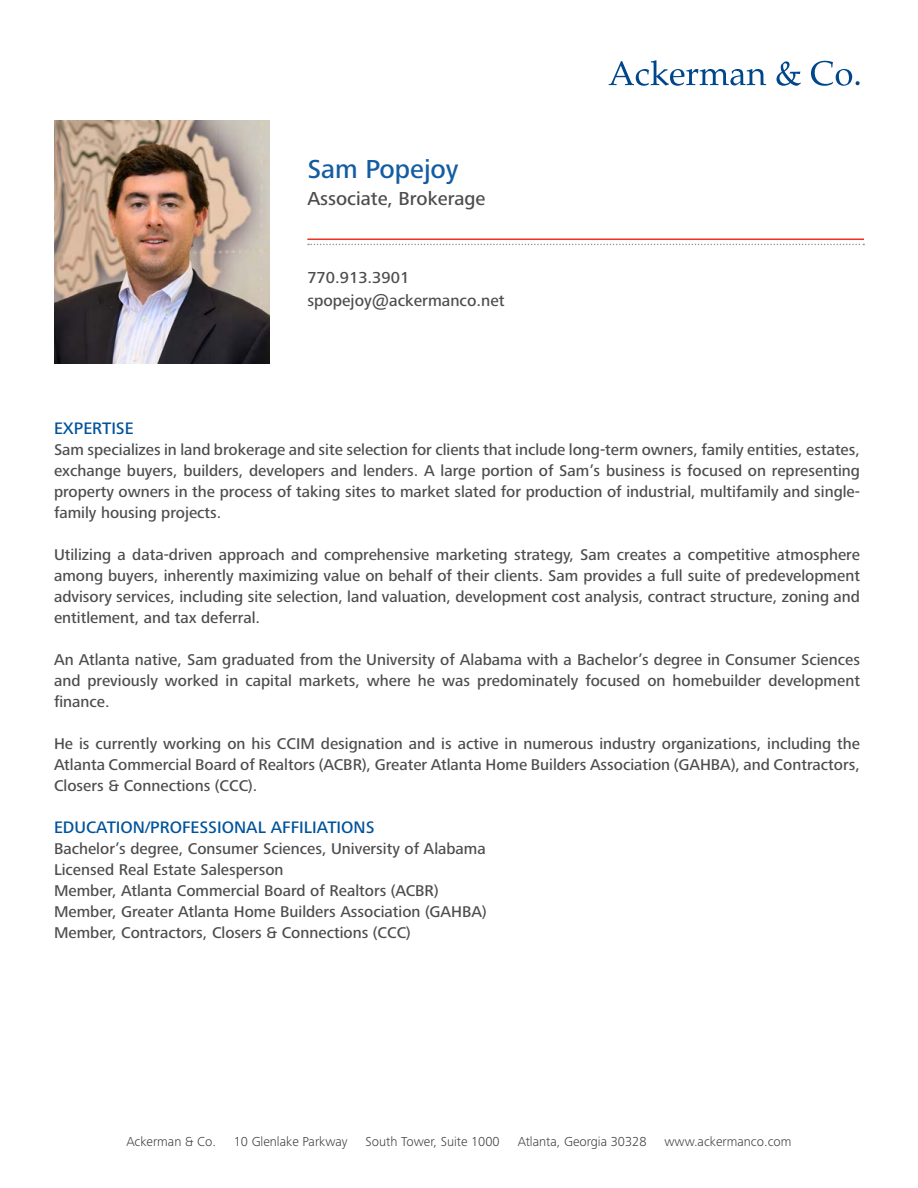
<style>
.page{position:relative;width:918px;height:1188px;background:#fff}
.page>*{position:absolute;margin:0;border:0;box-sizing:border-box;transform-origin:0 0}
.t1{font:500 27px "Frutiger Next LTW1 G";color:#145da2}
.t2{font:500 19.5px "Frutiger Next LTW1 G";color:#4d4d4f}
.t3{font:500 17.25px "Frutiger Next LTW1 G";color:#00539b}
.t4{font:500 16.5px/22.5px "Frutiger Next LTW1 G";color:#4d4d4f}
.t5{font:500 16.2px/21px "Frutiger Next LTW1 G";color:#4d4d4f;text-align:justify}
.t6{font:300 13.5px "Frutiger Next LTW1 G";color:#414042}
</style>
<div class="page">
<hr style="left:307px;top:239px;width:557px;height:1px;background:#ee3124">
<svg style="left:308px;top:244px;width:556px;height:1px"></svg>
<img style="left:54px;top:120px;width:216px;height:243px">
<svg style="left:609px;top:60px;width:157px;height:26px"></svg>
<svg style="left:776px;top:61px;width:25px;height:25px"></svg>
<svg style="left:811px;top:61px;width:49px;height:25px"></svg>
<h1 class="t1" style="left:307px;top:154px;width:153px">Sam Popejoy</h1>
<p class="t2" style="left:307px;top:188px;width:180px">Associate, Brokerage</p>
<p class="t4" style="left:307px;top:267px;width:199px">770.913.3901 spopejoy@ackermanco.net</p>
<p class="t3" style="left:54px;top:419px;width:81px">EXPERTISE</p>
<p class="t5" style="left:54px;top:440px;width:808px">Sam specializes in land brokerage and site selection for clients that include long-term owners, family entities, estates, exchange buyers, builders, developers and lenders. A large portion of Sam’s business is focused on representing property owners in the process of taking sites to market slated for production of industrial, multifamily and single&shy;family housing projects.</p>
<p class="t5" style="left:54px;top:545px;width:808px">Utilizing a data-driven approach and comprehensive marketing strategy, Sam creates a competitive atmosphere among buyers, inherently maximizing value on behalf of their clients. Sam provides a full suite of predevelopment advisory services, including site selection, land valuation, development cost analysis, contract structure, zoning and entitlement, and tax deferral.</p>
<p class="t5" style="left:54px;top:650px;width:808px">An Atlanta native, Sam graduated from the University of Alabama with a Bachelor’s degree in Consumer Sciences and previously worked in capital markets, where he was predominately focused on homebuilder development finance.</p>
<p class="t5" style="left:54px;top:734px;width:808px">He is currently working on his CCIM designation and is active in numerous industry organizations, including the Atlanta Commercial Board of Realtors (ACBR), Greater Atlanta Home Builders Association (GAHBA), and Contractors, Closers &amp; Connections (CCC).</p>
<p class="t3" style="left:54px;top:817px;width:322px">EDUCATION/PROFESSIONAL AFFILIATIONS</p>
<p class="t5" style="left:54px;top:838px;width:434px;text-align:left">Bachelor’s degree, Consumer Sciences, University of Alabama Licensed Real Estate Salesperson<br>Member, Atlanta Commercial Board of Realtors (ACBR)<br>Member, Greater Atlanta Home Builders Association (GAHBA)<br>Member, Contractors, Closers &amp; Connections (CCC)</p>
<p class="t6" style="left:126px;top:1134px;width:91px">Ackerman &amp; Co.</p>
<p class="t6" style="left:234px;top:1134px;width:115px">10 Glenlake Parkway</p>
<p class="t6" style="left:366px;top:1134px;width:136px">South Tower, Suite 1000</p>
<p class="t6" style="left:518px;top:1134px;width:130px">Atlanta, Georgia 30328</p>
<p class="t6" style="left:664px;top:1134px;width:129px">www.ackermanco.com</p>
</div>
